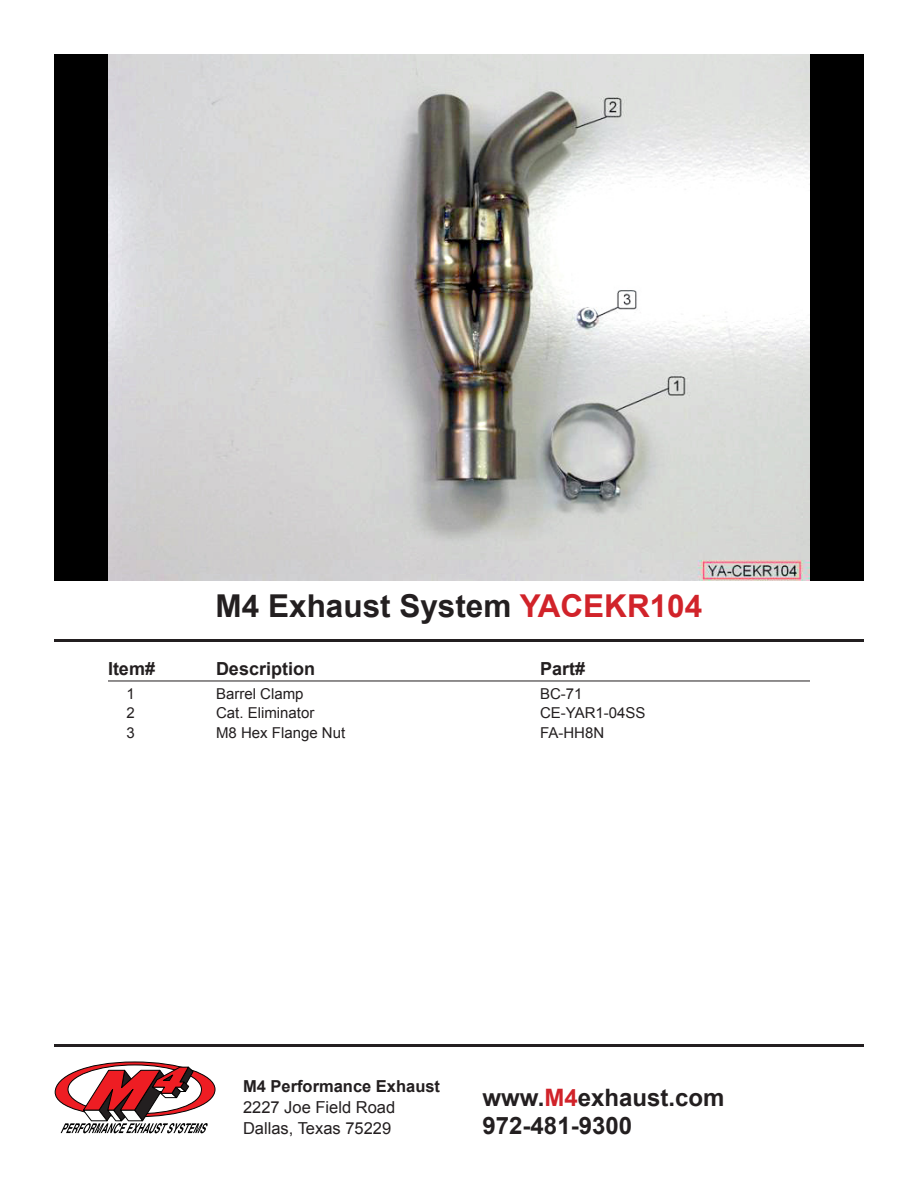
<style>
.page{position:relative;width:918px;height:1188px;background:#fff}
.page>*{position:absolute;margin:0;border:0;box-sizing:border-box;transform-origin:0 0}
.Head_Sub1{font:700 31.5px "Arial";color:#231f20}
.t1{font:700 24px "Arial";color:#231f20}
.partlist_subhead{font:700 18px "Arial";color:#231f20}
.t2{font:16.5px "Arial";color:#231f20}
.t3{font:700 16.5px "Arial";color:#231f20}
.partlist_parts{font:15px "Arial";color:#231f20}
.s1{color:#d1232a}
</style>
<div class="page">
<div style="left:54px;top:54px;width:810px;height:526px;background:#000"></div>
<svg style="left:54px;top:1061px;width:162px;height:72px"></svg>
<hr style="left:54px;top:1044px;width:810px;height:3px;background:#231f20">
<hr style="left:54px;top:639px;width:810px;height:3px;background:#231f20">
<hr style="left:108px;top:681px;width:702px;height:1px;background:#231f20">
<img style="left:108px;top:54px;width:702px;height:526px">
<p class="Head_Sub1" style="left:216px;top:585px;width:488px">M4 Exhaust System <span class="s1">YACEKR104</span></p>
<p class="partlist_subhead" style="left:108px;top:656px;width:49px">Item#</p>
<p class="partlist_subhead" style="left:216px;top:656px;width:101px">Description</p>
<p class="partlist_subhead" style="left:540px;top:656px;width:47px">Part#</p>
<p class="partlist_parts" style="left:127px;top:684px;width:10px">1</p>
<p class="partlist_parts" style="left:216px;top:684px;width:89px">Barrel Clamp</p>
<p class="partlist_parts" style="left:540px;top:684px;width:44px">BC-71</p>
<p class="partlist_parts" style="left:127px;top:703px;width:10px">2</p>
<p class="partlist_parts" style="left:216px;top:703px;width:100px">Cat. Eliminator</p>
<p class="partlist_parts" style="left:540px;top:703px;width:107px">CE-YAR1-04SS</p>
<p class="partlist_parts" style="left:127px;top:723px;width:10px">3</p>
<p class="partlist_parts" style="left:216px;top:723px;width:131px">M8 Hex Flange Nut</p>
<p class="partlist_parts" style="left:540px;top:723px;width:66px">FA-HH8N</p>
<p class="t3" style="left:243px;top:1075px;width:199px">M4 Performance Exhaust</p>
<p class="t2" style="left:243px;top:1096px;width:154px">2227 Joe Field Road</p>
<p class="t2" style="left:243px;top:1117px;width:150px">Dallas, Texas 75229</p>
<p class="t1" style="left:483px;top:1081px;width:243px">www.<span class="s1">M4</span>exhaust.com</p>
<p class="t1" style="left:483px;top:1110px;width:151px">972-481-9300</p>
</div>
